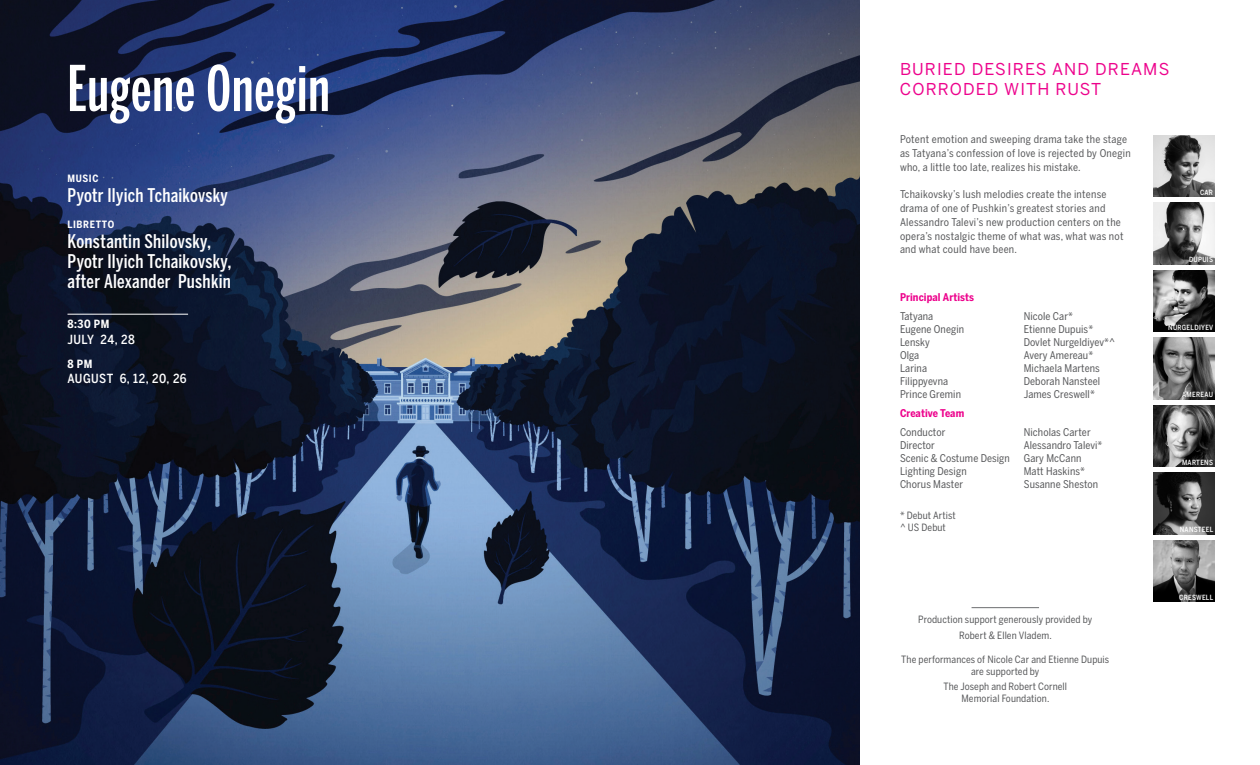
<style>
.page{position:relative;width:1260px;height:765px;background:#fff}
.page>*{position:absolute;margin:0;border:0;box-sizing:border-box;transform-origin:0 0}
._2021_Opera_LARGE{font:500 62.5px "Benton Sans Extra Compressed";letter-spacing:.015em;color:#fff}
._2021_Composer{font:500 18.75px/20px "Benton Sans Compressed";letter-spacing:.015em;color:#fff}
.HEAD_4{font:16.25px/20px "Benton Sans";letter-spacing:.07em;color:#ed028c}
._2021_Dates{font:500 12.5px "Benton Sans Condensed";letter-spacing:.035em;color:#fff}
._2021_Hour{font:700 11.25px "Benton Sans Condensed";color:#fff}
.BODY{font:10.62px/13.8px "Benton Sans Condensed";letter-spacing:.025em;color:#57585a}
.BODY__singers{font:10.62px "Benton Sans Condensed";letter-spacing:.01em;color:#57585a}
.BODY__singers_BOLD{font:700 10.62px "Benton Sans Condensed";letter-spacing:.01em;color:#ed028c}
.BODY__sponsors{font:10px/11.9px "Benton Sans Condensed";letter-spacing:.01em;color:#57585a;text-align:center}
.BODY__singers-2{font:10px/11.9px "Benton Sans Condensed";letter-spacing:.01em;color:#57585a}
._2021_Descripter{font:700 10px "Benton Sans Condensed";letter-spacing:.06em;color:#fff}
.HEADSHOTS{font:500 7.12px "Benton Sans Condensed";letter-spacing:.04em;color:#fff}
</style>
<div class="page">
<img style="left:0;top:0;width:859px;height:765px">
<hr style="left:68px;top:314px;width:120px;height:1px;background:#fff">
<hr style="left:972px;top:607px;width:67px;height:1px;background:#6c6d70">
<img style="left:1153px;top:135px;width:62px;height:62px">
<img style="left:1153px;top:202px;width:62px;height:62px">
<img style="left:1153px;top:270px;width:62px;height:62px">
<img style="left:1153px;top:338px;width:62px;height:61px">
<img style="left:1153px;top:405px;width:62px;height:62px">
<img style="left:1153px;top:472px;width:62px;height:62px">
<img style="left:1153px;top:540px;width:62px;height:62px">
<h1 class="_2021_Opera_LARGE" style="left:68px;top:50px;width:264px">Eugene Onegin</h1>
<p class="_2021_Descripter" style="left:68px;top:172px;width:32px">MUSIC</p>
<p class="_2021_Composer" style="left:68px;top:185px;width:162px">Pyotr Ilyich Tchaikovsky</p>
<p class="_2021_Descripter" style="left:68px;top:218px;width:48px">LIBRETTO</p>
<p class="_2021_Composer" style="left:68px;top:231px;width:166px">Konstantin Shilovsky,<br>Pyotr Ilyich Tchaikovsky, after Alexander Pushkin</p>
<h1 class="_2021_Hour" style="left:68px;top:317px;width:43px">8:30 PM</h1>
<p class="_2021_Dates" style="left:68px;top:332px;width:69px">JULY 24, 28</p>
<h1 class="_2021_Hour" style="left:68px;top:357px;width:26px">8 PM</h1>
<p class="_2021_Dates" style="left:68px;top:371px;width:121px">AUGUST 6, 12, 20, 26</p>
<h1 class="HEAD_4" style="left:900px;top:59px;width:271px">BURIED DESIRES AND DREAMS<br>CORRODED WITH RUST</h1>
<p class="BODY" style="left:900px;top:133px;width:232px">Potent emotion and sweeping drama take the stage as Tatyana’s confession of love is rejected by Onegin who, a little too late, realizes his mistake.</p>
<p class="BODY" style="left:900px;top:188px;width:225px">Tchaikovsky’s lush melodies create the intense drama of one of Pushkin’s greatest stories and Alessandro Talevi’s new production centers on the opera’s nostalgic theme of what was, what was not and what could have been.</p>
<h1 class="BODY__singers_BOLD" style="left:900px;top:290px;width:76px">Principal Artists</h1>
<p class="BODY__singers" style="left:900px;top:309px;width:35px">Tatyana</p>
<p class="BODY__singers" style="left:1024px;top:309px;width:51px">Nicole Car*</p>
<p class="BODY__singers" style="left:900px;top:322px;width:66px">Eugene Onegin</p>
<p class="BODY__singers" style="left:1024px;top:322px;width:71px">Etienne Dupuis*</p>
<p class="BODY__singers" style="left:900px;top:336px;width:31px">Lensky</p>
<p class="BODY__singers" style="left:1024px;top:336px;width:93px">Dovlet Nurgeldiyev*^</p>
<p class="BODY__singers" style="left:900px;top:349px;width:21px">Olga</p>
<p class="BODY__singers" style="left:1024px;top:349px;width:71px">Avery Amereau*</p>
<p class="BODY__singers" style="left:900px;top:362px;width:29px">Larina</p>
<p class="BODY__singers" style="left:1024px;top:362px;width:78px">Michaela Martens</p>
<p class="BODY__singers" style="left:900px;top:375px;width:50px">Filippyevna</p>
<p class="BODY__singers" style="left:1024px;top:375px;width:78px">Deborah Nansteel</p>
<p class="BODY__singers" style="left:900px;top:388px;width:63px">Prince Gremin</p>
<p class="BODY__singers" style="left:1024px;top:388px;width:73px">James Creswell*</p>
<h1 class="BODY__singers_BOLD" style="left:900px;top:407px;width:66px">Creative Team</h1>
<p class="BODY__singers" style="left:900px;top:426px;width:47px">Conductor</p>
<p class="BODY__singers" style="left:1024px;top:426px;width:68px">Nicholas Carter</p>
<p class="BODY__singers" style="left:900px;top:439px;width:36px">Director</p>
<p class="BODY__singers" style="left:1024px;top:439px;width:80px">Alessandro Talevi*</p>
<p class="BODY__singers" style="left:900px;top:452px;width:111px">Scenic &amp; Costume Design</p>
<p class="BODY__singers" style="left:1024px;top:452px;width:59px">Gary McCann</p>
<p class="BODY__singers" style="left:900px;top:465px;width:68px">Lighting Design</p>
<p class="BODY__singers" style="left:1024px;top:465px;width:63px">Matt Haskins*</p>
<p class="BODY__singers" style="left:900px;top:478px;width:65px">Chorus Master</p>
<p class="BODY__singers" style="left:1024px;top:478px;width:76px">Susanne Sheston</p>
<p class="BODY__singers-2" style="left:900px;top:509px;width:57px">* Debut Artist ^ US Debut</p>
<p class="BODY__sponsors" style="left:918px;top:614px;width:176px">Production support generously provided by</p>
<p class="BODY__sponsors" style="left:959px;top:629px;width:94px">Robert &amp; Ellen Vladem.</p>
<p class="BODY__sponsors" style="left:901px;top:653px;width:209px">The performances of Nicole Car and Etienne Dupuis are supported by</p>
<p class="BODY__sponsors" style="left:943px;top:680px;width:125px">The Joseph and Robert Cornell<br>Memorial Foundation.</p>
<p class="HEADSHOTS" style="left:1200px;top:188px;width:14px">CAR</p>
<p class="HEADSHOTS" style="left:1189px;top:255px;width:26px">DUPUIS</p>
<p class="HEADSHOTS" style="left:1168px;top:323px;width:47px">NURGELDIYEV</p>
<p class="HEADSHOTS" style="left:1182px;top:390px;width:32px">AMEREAU</p>
<p class="HEADSHOTS" style="left:1182px;top:458px;width:33px">MARTENS</p>
<p class="HEADSHOTS" style="left:1180px;top:525px;width:35px">NANSTEEL</p>
<p class="HEADSHOTS" style="left:1179px;top:593px;width:36px">CRESWELL</p>
</div>
